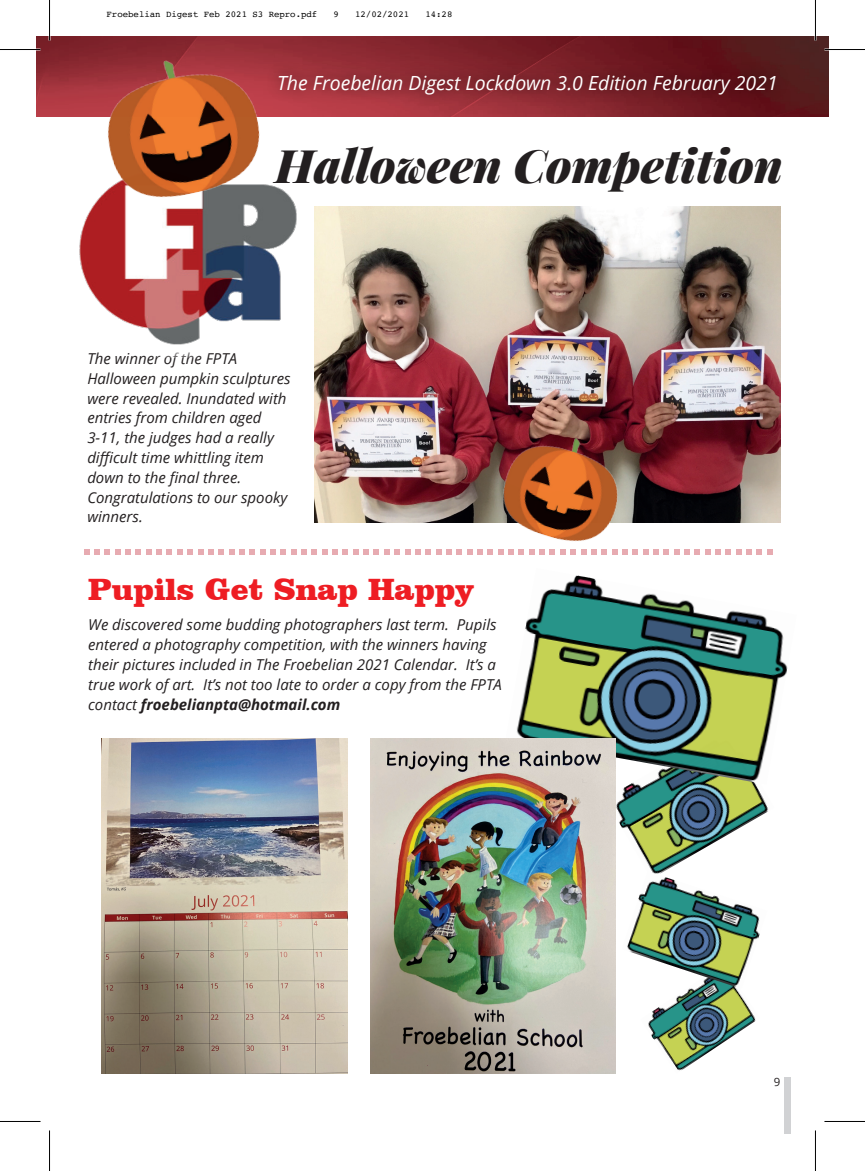
<style>
.page{position:relative;width:865px;height:1171px;background:#fff}
.page>*{position:absolute;margin:0;border:0;box-sizing:border-box;transform-origin:0 0}
.t1{font:italic 900 46.2px "Playfair Display";color:#231f20}
.t2{font:900 31.5px "Clarendon BT";color:#ee1d23}
.t3{font:italic 19.5px "Open Sans";color:#fff}
.t4{font:italic 15px/19.8px "Open Sans";color:#231f20}
.t5{font:11.4px "Open Sans";color:#231f20}
.t6{font:9px "Courier";color:#000}
.s1{font-weight:700}
</style>
<div class="page">
<img style="left:648px;top:988px;width:108px;height:83px">
<img style="left:627px;top:878px;width:133px;height:110px">
<img style="left:616px;top:784px;width:152px;height:94px">
<img style="left:516px;top:575px;width:272px;height:209px">
<img style="left:37px;top:37px;width:791px;height:79px">
<div style="left:783px;top:1077px;width:7px;height:57px;background:#d1d2d4"></div>
<img style="left:281px;top:52px;width:517px;height:63px">
<img style="left:79px;top:189px;width:244px;height:168px">
<img style="left:315px;top:207px;width:465px;height:315px">
<img style="left:101px;top:738px;width:246px;height:335px">
<img style="left:371px;top:738px;width:245px;height:335px">
<svg style="left:84px;top:549px;width:688px;height:5px"></svg>
<img style="left:83px;top:39px;width:198px;height:177px">
<img style="left:484px;top:417px;width:156px;height:138px">
<img style="left:37px;top:51px;width:9px;height:66px">
<hr style="left:814px;top:0;width:2px;height:41px;background:#fff">
<hr style="left:0;top:49px;width:40px;height:1px;background:#000">
<hr style="left:824px;top:49px;width:40px;height:1px;background:#000">
<hr style="left:0;top:1121px;width:40px;height:1px;background:#000">
<hr style="left:824px;top:1121px;width:40px;height:1px;background:#000">
<hr style="left:49px;top:0;width:1px;height:41px;background:#000">
<hr style="left:49px;top:1130px;width:1px;height:40px;background:#000">
<hr style="left:815px;top:0;width:1px;height:41px;background:#000">
<hr style="left:815px;top:1130px;width:1px;height:40px;background:#000">
<p class="t6" style="left:106px;top:7px;width:212px">Froebelian Digest Feb 2021 S3 Repro.pdf</p>
<p class="t6" style="left:333px;top:7px;width:7px">9</p>
<p class="t6" style="left:355px;top:7px;width:55px">12/02/2021</p>
<p class="t6" style="left:425px;top:7px;width:28px">14:28</p>
<h3 class="t3" style="left:277px;top:69px;width:502px">The Froebelian Digest Lockdown 3.0 Edition February 2021</h3>
<h1 class="t1" style="left:275px;top:127px;width:509px">Halloween Competition</h1>
<p class="t4" style="left:87px;top:348px;width:205px">The winner of the FPTA<br>Halloween pumpkin sculptures were revealed. Inundated with entries from children aged<br>3-11, the judges had a really difficult time whittling item down to the final three.<br>Congratulations to our spooky winners.</p>
<h2 class="t2" style="left:88px;top:570px;width:387px">Pupils Get Snap Happy</h2>
<p class="t4" style="left:88px;top:614px;width:415px">We discovered some budding photographers last term. Pupils entered a photography competition, with the winners having their pictures included in The Froebelian 2021 Calendar. It’s a true work of art. It’s not too late to order a copy from the FPTA contact <span class="s1">froebelianpta@hotmail.com</span></p>
<p class="t5" style="left:773px;top:1073px;width:8px">9</p>
</div>
